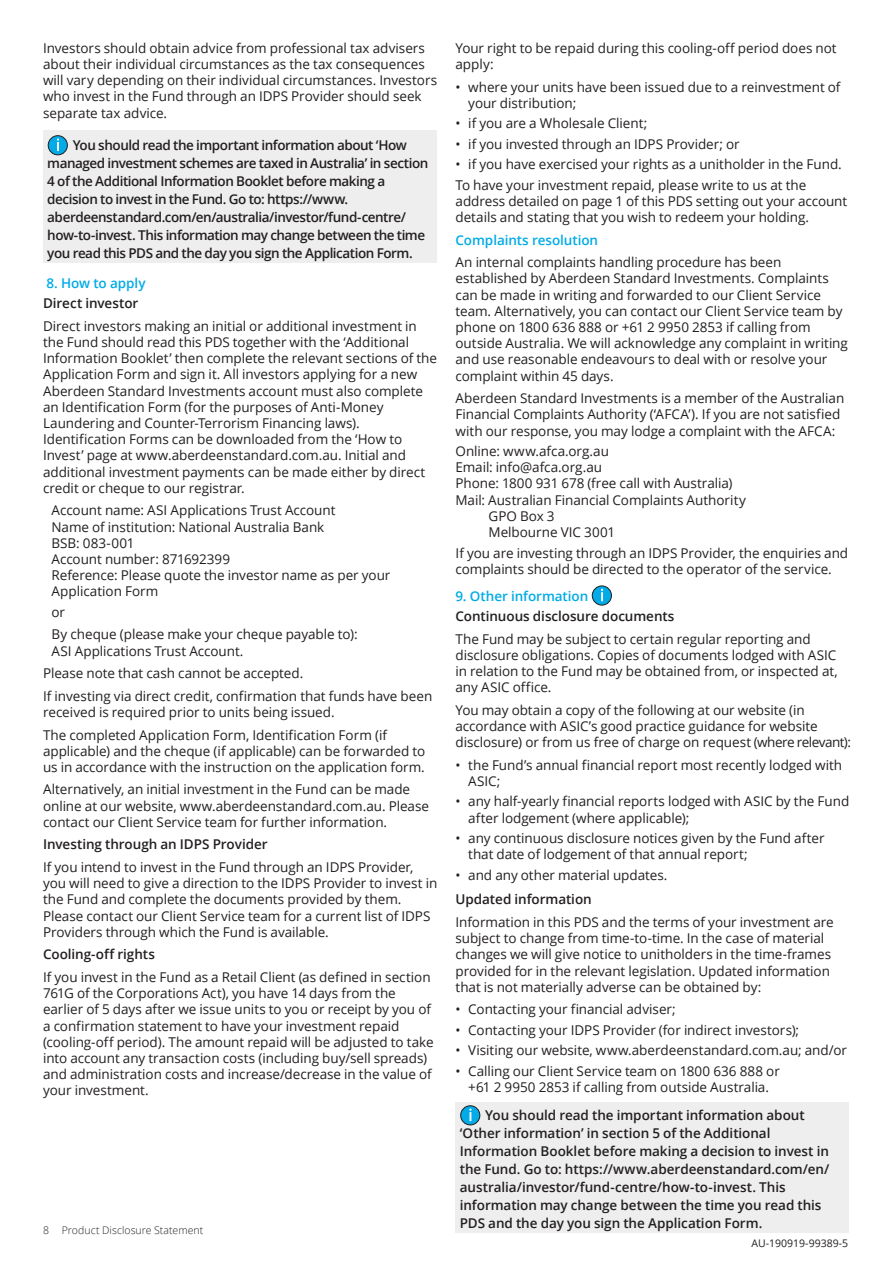
<style>
.page{position:relative;width:893px;height:1263px;background:#fff}
.page>*{position:absolute;margin:0;border:0;box-sizing:border-box;transform-origin:0 0}
._04_Body_Text___Spac{font:13.5px/16.2px "Open Sans";letter-spacing:-.005em;color:#231f20}
.TableShadeText{font:600 13.5px/18px "Open Sans";letter-spacing:-.035em;color:#231f20}
.ShadeBox1{font:600 13.5px/18px "Open Sans";letter-spacing:-.005em;color:#231f20}
._06_Subhead_2___Blac{font:600 13.5px "Open Sans";letter-spacing:-.005em;color:#231f20}
._04_Body_Text___Spac-2{font:600 13.5px "Open Sans";letter-spacing:-.005em;color:#00abe7}
._05_Subhead_1___9_Pt{font:600 13.5px "Open Sans";letter-spacing:-.005em;color:#00abe7}
._05_Subhead_1___Colo{font:600 13.5px "Open Sans";color:#00abe7}
.t1{font:300 10.5px "Open Sans";letter-spacing:.005em;color:#231f20}
.t2{font:10.5px "Open Sans";color:#231f20}
</style>
<div class="page">
<div style="left:43px;top:130px;width:393px;height:133px;background:#eeeeef"></div>
<div style="left:48px;top:136px;width:19px;height:19px;background:#00abe7;border-radius:50%"></div>
<div style="left:48px;top:135px;width:20px;height:20px;border:1px solid #231f20;border-radius:50%"></div>
<svg style="left:57px;top:139px;width:2px;height:12px"></svg>
<div style="left:592px;top:586px;width:19px;height:19px;background:#00abe7;border-radius:50%"></div>
<div style="left:592px;top:586px;width:20px;height:19px;border:1px solid #231f20;border-radius:50%"></div>
<svg style="left:601px;top:589px;width:2px;height:12px"></svg>
<div style="left:455px;top:1102px;width:394px;height:131px;background:#eeeeef"></div>
<div style="left:461px;top:1106px;width:19px;height:19px;background:#00abe7;border-radius:50%"></div>
<div style="left:460px;top:1105px;width:20px;height:20px;border:1px solid #231f20;border-radius:50%"></div>
<svg style="left:469px;top:1108px;width:3px;height:13px"></svg>
<p class="_04_Body_Text___Spac" style="left:43px;top:40px;width:396px">Investors should obtain advice from professional tax advisers about their individual circumstances as the tax consequences will vary depending on their individual circumstances. Investors who invest in the Fund through an IDPS Provider should seek separate tax advice.</p>
<p class="TableShadeText" style="left:47px;top:136px;width:383px;text-indent:25px">You should read the important information about ‘How managed investment schemes are taxed in Australia’ in section 4 of the Additional Information Booklet before making a decision to invest in the Fund. Go to: https://www. aberdeenstandard.com/en/australia/investor/fund-centre/ how-to-invest. This information may change between the time you read this PDS and the day you sign the Application Form.</p>
<p class="_05_Subhead_1___Colo" style="left:46px;top:273px;width:101px">8. How to apply</p>
<p class="_06_Subhead_2___Blac" style="left:43px;top:294px;width:97px">Direct investor</p>
<p class="_04_Body_Text___Spac" style="left:43px;top:317px;width:396px">Direct investors making an initial or additional investment in the Fund should read this PDS together with the ‘Additional Information Booklet’ then complete the relevant sections of the Application Form and sign it. All investors applying for a new Aberdeen Standard Investments account must also complete an Identification Form (for the purposes of Anti-Money Laundering and Counter-Terrorism Financing laws).<br>Identification Forms can be downloaded from the ‘How to Invest’ page at www.aberdeenstandard.com.au. Initial and additional investment payments can be made either by direct credit or cheque to our registrar.</p>
<p class="_04_Body_Text___Spac" style="left:52px;top:502px;width:285px">Account name: ASI Applications Trust Account Name of institution: National Australia Bank BSB: 083-001<br>Account number: 871692399</p>
<p class="_04_Body_Text___Spac" style="left:52px;top:567px;width:340px">Reference: Please quote the investor name as per your<br>Application Form</p>
<p class="_04_Body_Text___Spac" style="left:52px;top:603px;width:15px">or</p>
<p class="_04_Body_Text___Spac" style="left:52px;top:626px;width:308px">By cheque (please make your cheque payable to):<br>ASI Applications Trust Account.</p>
<p class="_04_Body_Text___Spac" style="left:43px;top:665px;width:262px">Please note that cash cannot be accepted.</p>
<p class="_04_Body_Text___Spac" style="left:43px;top:687px;width:391px">If investing via direct credit, confirmation that funds have been received is required prior to units being issued.</p>
<p class="_04_Body_Text___Spac" style="left:43px;top:726px;width:384px">The completed Application Form, Identification Form (if applicable) and the cheque (if applicable) can be forwarded to us in accordance with the instruction on the application form.</p>
<p class="_04_Body_Text___Spac" style="left:43px;top:781px;width:388px">Alternatively, an initial investment in the Fund can be made online at our website, www.aberdeenstandard.com.au. Please contact our Client Service team for further information.</p>
<p class="_06_Subhead_2___Blac" style="left:43px;top:835px;width:226px">Investing through an IDPS Provider</p>
<p class="_04_Body_Text___Spac" style="left:43px;top:859px;width:396px">If you intend to invest in the Fund through an IDPS Provider, you will need to give a direction to the IDPS Provider to invest in the Fund and complete the documents provided by them.<br>Please contact our Client Service team for a current list of IDPS Providers through which the Fund is available.</p>
<p class="_06_Subhead_2___Blac" style="left:43px;top:945px;width:113px">Cooling-off rights</p>
<p class="_04_Body_Text___Spac" style="left:43px;top:969px;width:392px">If you invest in the Fund as a Retail Client (as defined in section 761G of the Corporations Act), you have 14 days from the earlier of 5 days after we issue units to you or receipt by you of a confirmation statement to have your investment repaid (cooling-off period). The amount repaid will be adjusted to take into account any transaction costs (including buy/sell spreads) and administration costs and increase/decrease in the value of your investment.</p>
<p class="t1" style="left:43px;top:1223px;width:162px">8 Product Disclosure Statement</p>
<p class="_04_Body_Text___Spac" style="left:455px;top:40px;width:383px">Your right to be repaid during this cooling-off period does not apply:</p>
<p class="_04_Body_Text___Spac" style="left:468px;top:78px;width:374px;text-indent:-13px">• where your units have been issued due to a reinvestment of your distribution;</p>
<p class="_04_Body_Text___Spac" style="left:455px;top:115px;width:193px">• if you are a Wholesale Client;</p>
<p class="_04_Body_Text___Spac" style="left:455px;top:135px;width:286px">• if you invested through an IDPS Provider; or</p>
<p class="_04_Body_Text___Spac" style="left:455px;top:156px;width:388px">• if you have exercised your rights as a unitholder in the Fund.</p>
<p class="_04_Body_Text___Spac" style="left:455px;top:176px;width:393px">To have your investment repaid, please write to us at the address detailed on page 1 of this PDS setting out your account details and stating that you wish to redeem your holding.</p>
<p class="_04_Body_Text___Spac-2" style="left:455px;top:230px;width:144px">Complaints resolution</p>
<p class="_04_Body_Text___Spac" style="left:455px;top:254px;width:394px">An internal complaints handling procedure has been established by Aberdeen Standard Investments. Complaints can be made in writing and forwarded to our Client Service team. Alternatively, you can contact our Client Service team by phone on 1800 636 888 or +61 2 9950 2853 if calling from outside Australia. We will acknowledge any complaint in writing and use reasonable endeavours to deal with or resolve your complaint within 45 days.</p>
<p class="_04_Body_Text___Spac" style="left:455px;top:390px;width:390px">Aberdeen Standard Investments is a member of the Australian<br>Financial Complaints Authority (‘AFCA’). If you are not satisfied with our response, you may lodge a complaint with the AFCA:</p>
<p class="_04_Body_Text___Spac" style="left:455px;top:443px;width:155px">Online: www.afca.org.au</p>
<p class="_04_Body_Text___Spac" style="left:455px;top:459px;width:148px">Email: info@afca.org.au</p>
<p class="_04_Body_Text___Spac" style="left:455px;top:475px;width:278px">Phone: 1800 931 678 (free call with Australia)</p>
<p class="_04_Body_Text___Spac" style="left:455px;top:491px;width:292px">Mail: Australian Financial Complaints Authority</p>
<p class="_04_Body_Text___Spac" style="left:489px;top:507px;width:68px">GPO Box 3</p>
<p class="_04_Body_Text___Spac" style="left:489px;top:524px;width:128px">Melbourne VIC 3001</p>
<p class="_04_Body_Text___Spac" style="left:455px;top:544px;width:394px">If you are investing through an IDPS Provider, the enquiries and complaints should be directed to the operator of the service.</p>
<p class="_05_Subhead_1___9_Pt" style="left:455px;top:586px;width:134px">9. Other information</p>
<p class="_06_Subhead_2___Blac" style="left:455px;top:607px;width:220px">Continuous disclosure documents</p>
<p class="_04_Body_Text___Spac" style="left:455px;top:630px;width:384px">The Fund may be subject to certain regular reporting and disclosure obligations. Copies of documents lodged with ASIC in relation to the Fund may be obtained from, or inspected at, any ASIC office.</p>
<p class="_04_Body_Text___Spac" style="left:455px;top:701px;width:397px">You may obtain a copy of the following at our website (in accordance with ASIC’s good practice guidance for website disclosure) or from us free of charge on request (where relevant):</p>
<p class="_04_Body_Text___Spac" style="left:468px;top:756px;width:375px;text-indent:-13px">• the Fund’s annual financial report most recently lodged with<br>ASIC;</p>
<p class="_04_Body_Text___Spac" style="left:468px;top:793px;width:382px;text-indent:-13px">• any half-yearly financial reports lodged with ASIC by the Fund after lodgement (where applicable);</p>
<p class="_04_Body_Text___Spac" style="left:468px;top:830px;width:358px;text-indent:-13px">• any continuous disclosure notices given by the Fund after that date of lodgement of that annual report;</p>
<p class="_04_Body_Text___Spac" style="left:455px;top:866px;width:213px">• and any other material updates.</p>
<p class="_06_Subhead_2___Blac" style="left:455px;top:890px;width:138px">Updated information</p>
<p class="_04_Body_Text___Spac" style="left:455px;top:914px;width:380px">Information in this PDS and the terms of your investment are subject to change from time-to-time. In the case of material changes we will give notice to unitholders in the time-frames provided for in the relevant legislation. Updated information that is not materially adverse can be obtained by:</p>
<p class="_04_Body_Text___Spac" style="left:455px;top:1001px;width:222px">• Contacting your financial adviser;</p>
<p class="_04_Body_Text___Spac" style="left:455px;top:1021px;width:345px">• Contacting your IDPS Provider (for indirect investors);</p>
<p class="_04_Body_Text___Spac" style="left:455px;top:1042px;width:393px">• Visiting our website, www.aberdeenstandard.com.au; and/or</p>
<p class="_04_Body_Text___Spac" style="left:455px;top:1062px;width:326px;text-align:center">• Calling our Client Service team on 1800 636 888 or +61 2 9950 2853 if calling from outside Australia.</p>
<p class="ShadeBox1" style="left:460px;top:1106px;width:371px;text-indent:25px">You should read the important information about ‘Other information’ in section 5 of the Additional Information Booklet before making a decision to invest in the Fund. Go to: https://www.aberdeenstandard.com/en/ australia/investor/fund-centre/how-to-invest. This information may change between the time you read this PDS and the day you sign the Application Form.</p>
<p class="t2" style="left:752px;top:1235px;width:98px">AU-190919-99389-5</p>
</div>
